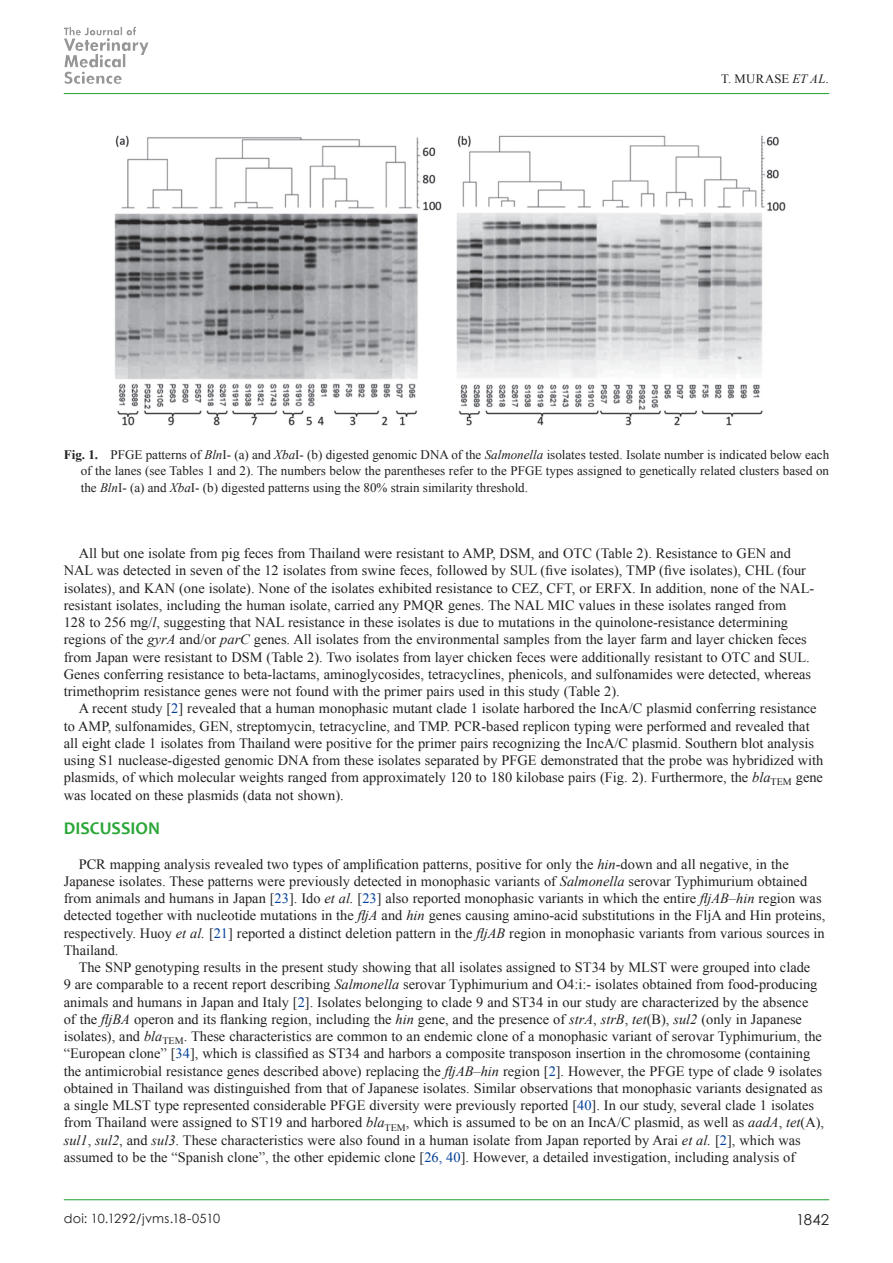
<style>
.page{position:relative;width:893px;height:1263px;background:#fff}
.page>*{position:absolute;margin:0;border:0;box-sizing:border-box;transform-origin:0 0}
.t1{font:700 18px "Candara";color:#2aa738}
.t2{font:15px "Century Gothic";color:#231f20}
.t3{font:14.25px/17.2px "Times New Roman";color:#231f20}
.t4{font:13.05px/16.5px "Times New Roman";color:#231f20;text-align:justify}
.t5{font:12.75px "Century Gothic";letter-spacing:.02em;color:#231f20}
.t6{font:12.75px "Times New Roman";letter-spacing:.035em;color:#231f20}
.s1{font-style:italic}
.s2{font-weight:700}
.s3{color:#003f98}
</style>
<div class="page">
<img style="left:64px;top:27px;width:74px;height:24px">
<hr style="left:64px;top:93px;width:765px;height:1px;background:#2aa738">
<hr style="left:64px;top:1199px;width:765px;height:1px;background:#2aa738">
<img style="left:114px;top:135px;width:672px;height:291px">
<p class="t6" style="left:721px;top:70px;width:110px">T. MURASE <span class="s1">ET AL.</span></p>
<p class="t4" style="left:81px;top:446px;width:750px;text-indent:-17px"><span class="s2">Fig. 1.</span> PFGE patterns of <span class="s1">Bln</span>I- (a) and <span class="s1">Xba</span>I- (b) digested genomic DNA of the <span class="s1">Salmonella</span> isolates tested. Isolate number is indicated below each of the lanes (see Tables 1 and 2). The numbers below the parentheses refer to the PFGE types assigned to genetically related clusters based on the <span class="s1">Bln</span>I- (a) and <span class="s1">Xba</span>I- (b) digested patterns using the 80% strain similarity threshold.</p>
<p class="t3" style="left:64px;top:544px;width:752px;text-indent:15px">All but one isolate from pig feces from Thailand were resistant to AMP, DSM, and OTC (Table 2). Resistance to GEN and NAL was detected in seven of the 12 isolates from swine feces, followed by SUL (five isolates), TMP (five isolates), CHL (four isolates), and KAN (one isolate). None of the isolates exhibited resistance to CEZ, CFT, or ERFX. In addition, none of the NAL&shy;resistant isolates, including the human isolate, carried any PMQR genes. The NAL MIC values in these isolates ranged from<br>128 to 256 mg/<span class="s1">l</span>, suggesting that NAL resistance in these isolates is due to mutations in the quinolone-resistance determining regions of the <span class="s1">gyrA</span> and/or <span class="s1">parC</span> genes. All isolates from the environmental samples from the layer farm and layer chicken feces from Japan were resistant to DSM (Table 2). Two isolates from layer chicken feces were additionally resistant to OTC and SUL.<br>Genes conferring resistance to beta-lactams, aminoglycosides, tetracyclines, phenicols, and sulfonamides were detected, whereas trimethoprim resistance genes were not found with the primer pairs used in this study (Table 2).</p>
<p class="t3" style="left:64px;top:700px;width:761px;text-indent:15px">A recent study [<span class="s3">2</span>] revealed that a human monophasic mutant clade 1 isolate harbored the IncA/C plasmid conferring resistance to AMP, sulfonamides, GEN, streptomycin, tetracycline, and TMP. PCR-based replicon typing were performed and revealed that all eight clade 1 isolates from Thailand were positive for the primer pairs recognizing the IncA/C plasmid. Southern blot analysis using S1 nuclease-digested genomic DNA from these isolates separated by PFGE demonstrated that the probe was hybridized with plasmids, of which molecular weights ranged from approximately 120 to 180 kilobase pairs (Fig. 2). Furthermore, the <span class="s1">bla</span><sub>TEM</sub> gene was located on these plasmids (data not shown).</p>
<p class="t1" style="left:64px;top:817px;width:98px">DISCUSSION</p>
<p class="t3" style="left:64px;top:855px;width:763px;text-indent:15px">PCR mapping analysis revealed two types of amplification patterns, positive for only the <span class="s1">hin</span>-down and all negative, in the Japanese isolates. These patterns were previously detected in monophasic variants of <span class="s1">Salmonella</span> serovar Typhimurium obtained from animals and humans in Japan [<span class="s3">23</span>]. Ido <span class="s1">et al.</span> [<span class="s3">23</span>] also reported monophasic variants in which the entire <span class="s1">fljAB–hin</span> region was detected together with nucleotide mutations in the <span class="s1">fljA</span> and <span class="s1">hin</span> genes causing amino-acid substitutions in the FljA and Hin proteins, respectively. Huoy <span class="s1">et al.</span> [<span class="s3">21</span>] reported a distinct deletion pattern in the <span class="s1">fljAB</span> region in monophasic variants from various sources in Thailand.</p>
<p class="t3" style="left:64px;top:958px;width:762px;text-indent:15px">The SNP genotyping results in the present study showing that all isolates assigned to ST34 by MLST were grouped into clade<br>9 are comparable to a recent report describing <span class="s1">Salmonella</span> serovar Typhimurium and O4:i:- isolates obtained from food-producing animals and humans in Japan and Italy [<span class="s3">2</span>]. Isolates belonging to clade 9 and ST34 in our study are characterized by the absence<br>of the <span class="s1">fljBA</span> operon and its flanking region, including the <span class="s1">hin</span> gene, and the presence of <span class="s1">strA</span>, <span class="s1">strB</span>, <span class="s1">tet</span>(B), <span class="s1">sul2</span> (only in Japanese isolates), and <span class="s1">bla</span><sub>TEM</sub>. These characteristics are common to an endemic clone of a monophasic variant of serovar Typhimurium, the “European clone” [<span class="s3">34</span>], which is classified as ST34 and harbors a composite transposon insertion in the chromosome (containing the antimicrobial resistance genes described above) replacing the <span class="s1">fljAB–hin</span> region [<span class="s3">2</span>]. However, the PFGE type of clade 9 isolates obtained in Thailand was distinguished from that of Japanese isolates. Similar observations that monophasic variants designated as a single MLST type represented considerable PFGE diversity were previously reported [<span class="s3">40</span>]. In our study, several clade 1 isolates from Thailand were assigned to ST19 and harbored <span class="s1">bla</span><sub>TEM</sub>, which is assumed to be on an IncA/C plasmid, as well as <span class="s1">aadA</span>, <span class="s1">tet</span>(A), <span class="s1">sul1</span>, <span class="s1">sul2</span>, and <span class="s1">sul3</span>. These characteristics were also found in a human isolate from Japan reported by Arai <span class="s1">et al.</span> [<span class="s3">2</span>], which was assumed to be the “Spanish clone”, the other epidemic clone [<span class="s3">26, 40</span>]. However, a detailed investigation, including analysis of</p>
<p class="t5" style="left:64px;top:1209px;width:158px">doi: 10.1292/jvms.18-0510</p>
<p class="t2" style="left:796px;top:1209px;width:35px">1842</p>
</div>
